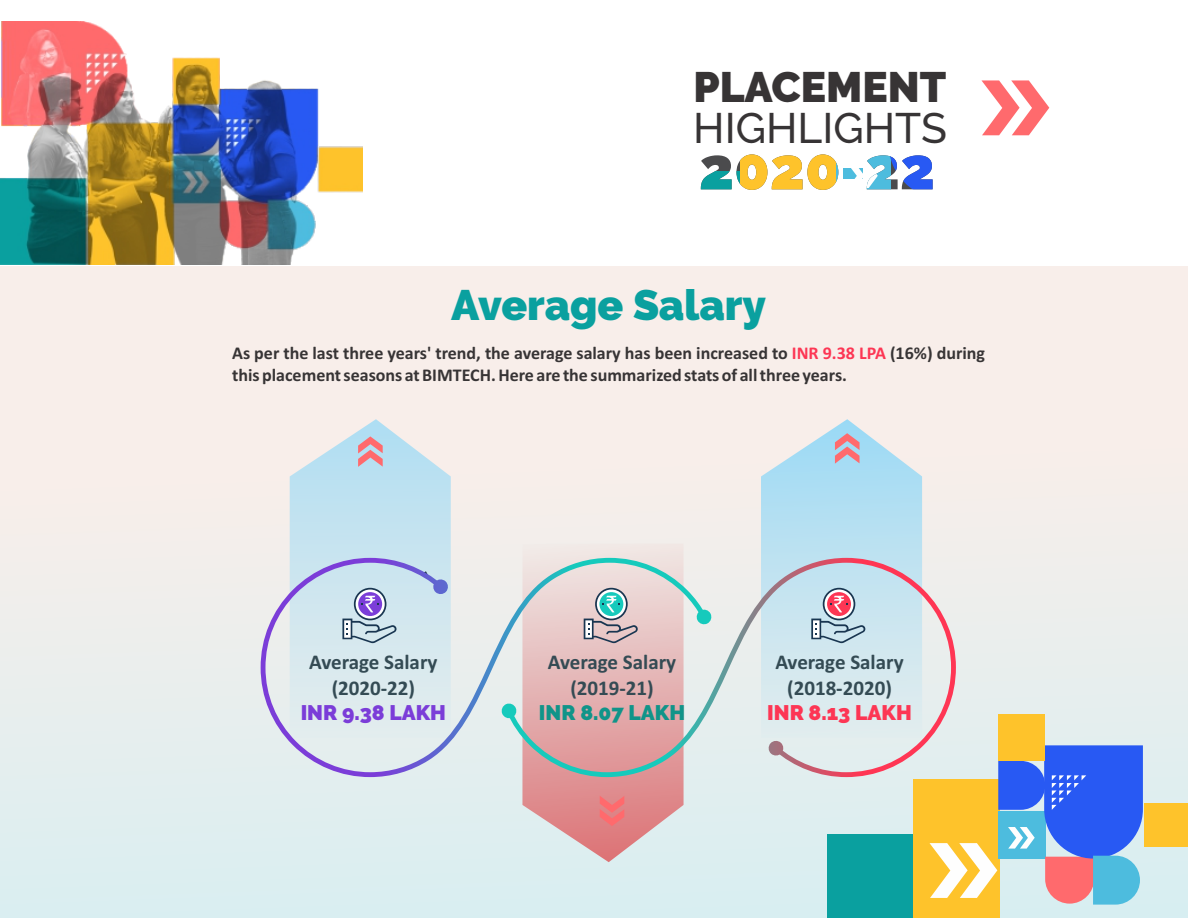
<style>
.page{position:relative;width:1188px;height:918px;background:#fff}
.page>*{position:absolute;margin:0;border:0;box-sizing:border-box;transform-origin:0 0}
.t1{font:900 42.45px "Raleway";color:#0aa09f}
.t2{font:500 42.45px "Raleway";color:#373435}
.t3{font:900 42.45px "Raleway";color:#373435}
.t4{font:700 21px/25.7px "Calibri";color:#344b54;text-align:center}
.t5{font:900 21px "Raleway";color:#7b3dd8}
.t6{font:900 21px "Raleway";color:#109489}
.t7{font:900 21px "Raleway";color:#fd3654}
.t8{font:700 18px/21.9px "Calibri";color:#373435}
.s1{color:#fd3654}
</style>
<div class="page">
<div style="left:0;top:266px;width:1188px;height:652px;background:linear-gradient(to bottom,#ffeee8,#dbeef0)"></div>
<svg style="left:290px;top:419px;width:161px;height:139px;background:#cbe4ef"></svg>
<img style="left:0;top:22px;width:362px;height:243px">
<svg style="left:981px;top:80px;width:68px;height:55px"></svg>
<svg style="left:701px;top:154px;width:232px;height:36px"></svg>
<div style="left:827px;top:834px;width:86px;height:84px;background:#0aa09f"></div>
<div style="left:913px;top:779px;width:86px;height:139px;background:#fec32b"></div>
<div style="left:1144px;top:803px;width:44px;height:44px;background:#fec32b"></div>
<div style="left:999px;top:714px;width:46px;height:47px;background:#fec32b"></div>
<svg style="left:930px;top:745px;width:213px;height:160px"></svg>
<svg style="left:522px;top:544px;width:162px;height:318px;background:#e0b4b5"></svg>
<svg style="left:761px;top:419px;width:161px;height:139px;background:#bfe1f0"></svg>
<svg style="left:358px;top:436px;width:25px;height:31px"></svg>
<svg style="left:600px;top:796px;width:24px;height:30px"></svg>
<svg style="left:835px;top:433px;width:25px;height:31px"></svg>
<svg style="left:261px;top:558px;width:245px;height:219px;background:#d6dfea"></svg>
<svg style="left:422px;top:571px;width:27px;height:24px"></svg>
<svg style="left:506px;top:558px;width:450px;height:219px;background:#d8d2d5"></svg>
<svg style="left:501px;top:703px;width:16px;height:16px"></svg>
<svg style="left:768px;top:740px;width:16px;height:16px"></svg>
<h1 class="t3" style="left:693px;top:62px;width:254px">PLACEMENT</h1>
<h1 class="t2" style="left:693px;top:103px;width:255px">HIGHLIGHTS</h1>
<h1 class="t1" style="left:451px;top:280px;width:316px">Average Salary</h1>
<p class="t8" style="left:232px;top:344px;width:754px">As per the last three years' trend, the average salary has been increased to <span class="s1">INR 9.38 LPA</span> (16%) during this placement seasons at BIMTECH. Here are the summarized stats of all three years.</p>
<p class="t4" style="left:309px;top:651px;width:130px">Average Salary (2020-22)</p>
<p class="t5" style="left:301px;top:701px;width:147px">INR 9.38 LAKH</p>
<p class="t4" style="left:548px;top:651px;width:130px">Average Salary (2019-21)</p>
<p class="t6" style="left:539px;top:701px;width:148px">INR 8.07 LAKH</p>
<p class="t4" style="left:775px;top:651px;width:130px">Average Salary (2018-2020)</p>
<p class="t7" style="left:767px;top:701px;width:146px">INR 8.13 LAKH</p>
</div>
